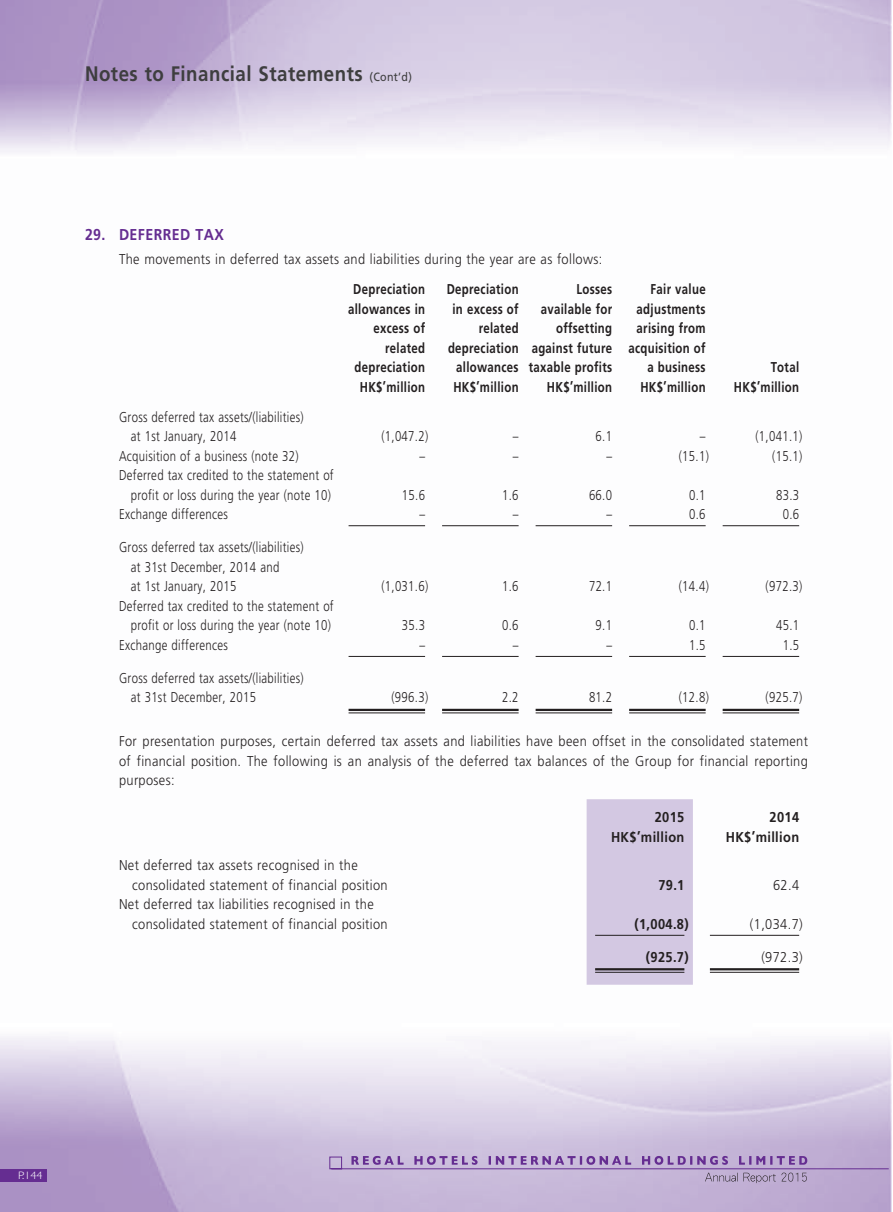
<style>
.page{position:relative;width:893px;height:1212px;background:#fff}
.page>*{position:absolute;margin:0;border:0;box-sizing:border-box;transform-origin:0 0}
.t1{font:700 21px "Frutiger LT Std";letter-spacing:.03em;color:#3e3e3f;scale:.89 1}
.t2{font:700 15.75px "Frutiger LT Std";letter-spacing:.03em;color:#652d91;scale:.9 1}
.t3{font:300 14.25px/19.5px "Frutiger LT Std";letter-spacing:.03em;color:#231f20;scale:.8 1}
.t4{font:300 14.25px/19.5px "Frutiger LT Std";letter-spacing:.03em;color:#231f20;scale:.9 1}
.t5{font:700 14.25px "Frutiger LT Std";letter-spacing:.03em;color:#231f20;scale:.8 1}
.t6{font:700 14.25px "Frutiger LT Std";letter-spacing:.03em;color:#231f20;scale:.9 1}
.t7{font:300 10.8px "Gill Sans Std";color:#fff;scale:1.12 1}
.s1{font-weight:400;font-size:12px}
</style>
<div class="page">
<div style="left:0;top:1169px;width:47px;height:13px;background:#652d91"></div>
<svg style="left:329px;top:1156px;width:560px;height:27px;background:#b6a1cb"></svg>
<hr style="left:349px;top:525px;width:76px;height:1px;background:#231f20">
<hr style="left:442px;top:525px;width:77px;height:1px;background:#231f20">
<hr style="left:536px;top:525px;width:76px;height:1px;background:#231f20">
<hr style="left:629px;top:525px;width:77px;height:1px;background:#231f20">
<hr style="left:723px;top:525px;width:76px;height:1px;background:#231f20">
<hr style="left:349px;top:656px;width:76px;height:1px;background:#231f20">
<hr style="left:442px;top:656px;width:77px;height:1px;background:#231f20">
<hr style="left:536px;top:656px;width:76px;height:1px;background:#231f20">
<hr style="left:629px;top:656px;width:77px;height:1px;background:#231f20">
<hr style="left:723px;top:656px;width:76px;height:1px;background:#231f20">
<hr style="left:349px;top:709px;width:76px;height:2px;background:#231f20">
<hr style="left:349px;top:713px;width:76px;height:1px;background:#231f20">
<hr style="left:442px;top:709px;width:77px;height:2px;background:#231f20">
<hr style="left:442px;top:713px;width:77px;height:1px;background:#231f20">
<hr style="left:536px;top:709px;width:76px;height:2px;background:#231f20">
<hr style="left:536px;top:713px;width:76px;height:1px;background:#231f20">
<hr style="left:629px;top:709px;width:77px;height:2px;background:#231f20">
<hr style="left:629px;top:713px;width:77px;height:1px;background:#231f20">
<hr style="left:723px;top:709px;width:76px;height:2px;background:#231f20">
<hr style="left:723px;top:713px;width:76px;height:1px;background:#231f20">
<div style="left:587px;top:799px;width:106px;height:186px;background:#d3c8e2"></div>
<hr style="left:595px;top:935px;width:89px;height:1px;background:#231f20">
<hr style="left:710px;top:935px;width:89px;height:1px;background:#231f20">
<hr style="left:595px;top:968px;width:89px;height:2px;background:#231f20">
<hr style="left:595px;top:972px;width:89px;height:1px;background:#231f20">
<hr style="left:710px;top:968px;width:89px;height:2px;background:#231f20">
<hr style="left:710px;top:972px;width:89px;height:1px;background:#231f20">
<h1 class="t1" style="left:85px;top:65px;width:369px">Notes to Financial Statements <span class="s1">(Cont’d)</span></h1>
<p class="t2" style="left:85px;top:227px;width:156px">29. DEFERRED TAX</p>
<p class="t4" style="left:119px;top:250px;width:538px">The movements in deferred tax assets and liabilities during the year are as follows:</p>
<p class="t5" style="left:353px;top:283px;width:91px">Depreciation</p>
<p class="t5" style="left:447px;top:283px;width:91px">Depreciation</p>
<p class="t5" style="left:576px;top:283px;width:46px">Losses</p>
<p class="t5" style="left:650px;top:283px;width:70px">Fair value</p>
<p class="t5" style="left:348px;top:303px;width:98px">allowances in</p>
<p class="t5" style="left:452px;top:303px;width:84px">in excess of</p>
<p class="t5" style="left:541px;top:303px;width:91px">available for</p>
<p class="t5" style="left:637px;top:303px;width:88px">adjustments</p>
<p class="t5" style="left:373px;top:322px;width:66px">excess of</p>
<p class="t5" style="left:479px;top:322px;width:51px">related</p>
<p class="t5" style="left:556px;top:322px;width:72px">offsetting</p>
<p class="t5" style="left:637px;top:322px;width:88px">arising from</p>
<p class="t5" style="left:385px;top:342px;width:51px">related</p>
<p class="t5" style="left:448px;top:342px;width:324px">depreciation against future acquisition of</p>
<p class="t5" style="left:354px;top:361px;width:90px">depreciation</p>
<p class="t5" style="left:456px;top:361px;width:196px">allowances taxable profits</p>
<p class="t5" style="left:647px;top:361px;width:74px">a business</p>
<p class="t5" style="left:771px;top:361px;width:37px">Total</p>
<p class="t5" style="left:360px;top:381px;width:83px">HK$’million</p>
<p class="t5" style="left:453px;top:381px;width:83px">HK$’million</p>
<p class="t5" style="left:547px;top:381px;width:83px">HK$’million</p>
<p class="t5" style="left:640px;top:381px;width:83px">HK$’million</p>
<p class="t5" style="left:734px;top:381px;width:83px">HK$’million</p>
<p class="t3" style="left:131px;top:408px;width:218px;text-indent:-12px">Gross deferred tax assets/(liabilities) at 1st January, 2014</p>
<p class="t3" style="left:381px;top:427px;width:60px">(1,047.2)</p>
<p class="t3" style="left:513px;top:427px;width:9px">–</p>
<p class="t3" style="left:596px;top:427px;width:22px">6.1</p>
<p class="t3" style="left:700px;top:427px;width:9px">–</p>
<p class="t3" style="left:755px;top:427px;width:60px">(1,041.1)</p>
<p class="t3" style="left:119px;top:447px;width:226px">Acquisition of a business (note 32)</p>
<p class="t3" style="left:419px;top:447px;width:9px">–</p>
<p class="t3" style="left:513px;top:447px;width:9px">–</p>
<p class="t3" style="left:606px;top:447px;width:9px">–</p>
<p class="t3" style="left:679px;top:447px;width:39px">(15.1)</p>
<p class="t3" style="left:772px;top:447px;width:39px">(15.1)</p>
<p class="t3" style="left:119px;top:466px;width:270px;text-align:right">Deferred tax credited to the statement of profit or loss during the year (note 10)</p>
<p class="t3" style="left:402px;top:486px;width:30px">15.6</p>
<p class="t3" style="left:502px;top:486px;width:22px">1.6</p>
<p class="t3" style="left:589px;top:486px;width:30px">66.0</p>
<p class="t3" style="left:689px;top:486px;width:22px">0.1</p>
<p class="t3" style="left:776px;top:486px;width:30px">83.3</p>
<p class="t3" style="left:119px;top:505px;width:138px">Exchange differences</p>
<p class="t3" style="left:419px;top:505px;width:9px">–</p>
<p class="t3" style="left:513px;top:505px;width:9px">–</p>
<p class="t3" style="left:606px;top:505px;width:9px">–</p>
<p class="t3" style="left:689px;top:505px;width:22px">0.6</p>
<p class="t3" style="left:783px;top:505px;width:22px">0.6</p>
<p class="t3" style="left:131px;top:538px;width:218px;text-indent:-12px">Gross deferred tax assets/(liabilities) at 31st December, 2014 and<br>at 1st January, 2015</p>
<p class="t3" style="left:381px;top:577px;width:60px">(1,031.6)</p>
<p class="t3" style="left:502px;top:577px;width:22px">1.6</p>
<p class="t3" style="left:589px;top:577px;width:30px">72.1</p>
<p class="t3" style="left:679px;top:577px;width:39px">(14.4)</p>
<p class="t3" style="left:765px;top:577px;width:47px">(972.3)</p>
<p class="t3" style="left:119px;top:597px;width:270px;text-align:right">Deferred tax credited to the statement of profit or loss during the year (note 10)</p>
<p class="t3" style="left:402px;top:616px;width:30px">35.3</p>
<p class="t3" style="left:502px;top:616px;width:22px">0.6</p>
<p class="t3" style="left:596px;top:616px;width:22px">9.1</p>
<p class="t3" style="left:689px;top:616px;width:22px">0.1</p>
<p class="t3" style="left:776px;top:616px;width:30px">45.1</p>
<p class="t3" style="left:119px;top:636px;width:138px">Exchange differences</p>
<p class="t3" style="left:419px;top:636px;width:9px">–</p>
<p class="t3" style="left:513px;top:636px;width:9px">–</p>
<p class="t3" style="left:606px;top:636px;width:9px">–</p>
<p class="t3" style="left:689px;top:636px;width:22px">1.5</p>
<p class="t3" style="left:783px;top:636px;width:22px">1.5</p>
<p class="t3" style="left:131px;top:669px;width:218px;text-indent:-12px">Gross deferred tax assets/(liabilities) at 31st December, 2015</p>
<p class="t3" style="left:391px;top:688px;width:47px">(996.3)</p>
<p class="t3" style="left:502px;top:688px;width:22px">2.2</p>
<p class="t3" style="left:589px;top:688px;width:30px">81.2</p>
<p class="t3" style="left:679px;top:688px;width:39px">(12.8)</p>
<p class="t3" style="left:765px;top:688px;width:47px">(925.7)</p>
<p class="t4" style="left:119px;top:732px;width:767px;text-align:justify">For presentation purposes, certain deferred tax assets and liabilities have been offset in the consolidated statement of financial position. The following is an analysis of the deferred tax balances of the Group for financial reporting purposes:</p>
<p class="t6" style="left:655px;top:811px;width:34px">2015</p>
<p class="t6" style="left:769px;top:811px;width:34px">2014</p>
<p class="t6" style="left:611px;top:831px;width:83px">HK$’million</p>
<p class="t6" style="left:726px;top:831px;width:83px">HK$’million</p>
<p class="t4" style="left:132px;top:856px;width:285px;text-indent:-13px">Net deferred tax assets recognised in the consolidated statement of financial position</p>
<p class="t6" style="left:658px;top:879px;width:30px">79.1</p>
<p class="t4" style="left:773px;top:876px;width:30px">62.4</p>
<p class="t4" style="left:132px;top:895px;width:285px;text-indent:-13px">Net deferred tax liabilities recognised in the consolidated statement of financial position</p>
<p class="t6" style="left:634px;top:918px;width:62px">(1,004.8)</p>
<p class="t4" style="left:750px;top:915px;width:60px">(1,034.7)</p>
<p class="t6" style="left:646px;top:951px;width:49px">(925.7)</p>
<p class="t4" style="left:761px;top:948px;width:47px">(972.3)</p>
<p class="t7" style="left:18px;top:1169px;width:23px">P.144</p>
</div>
